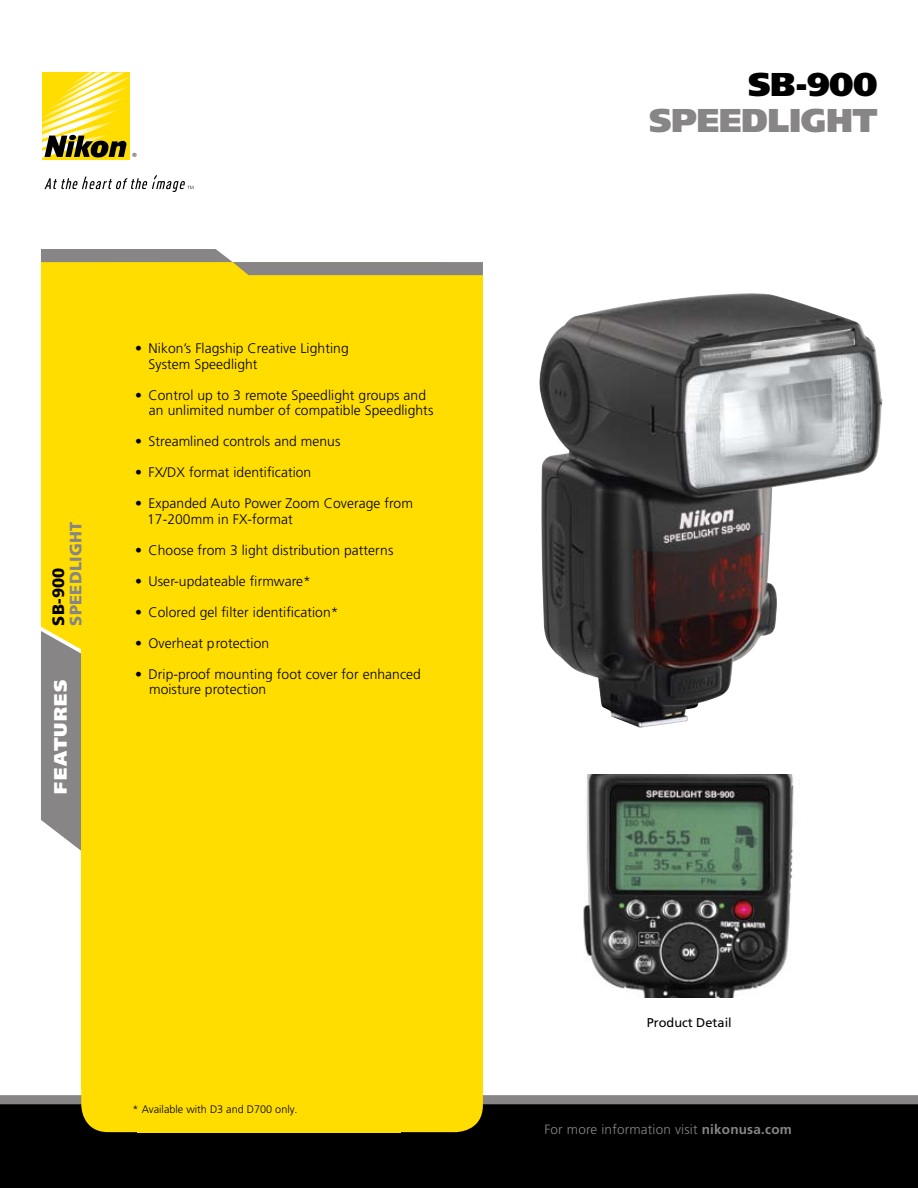
<style>
.page{position:relative;width:918px;height:1188px;background:#fff}
.page>*{position:absolute;margin:0;border:0;box-sizing:border-box;transform-origin:0 0}
.t1{font:900 33px "Frutiger";letter-spacing:-.015em;color:#878585}
.t2{font:900 33px "Frutiger";color:#000}
.t3{font:900 18px "Frutiger";color:#fff}
.t4{font:900 16.5px "Frutiger";letter-spacing:.015em;color:#878585}
.t5{font:900 16.5px "Frutiger";color:#000}
.t6{font:300 13.8px/15.3px "Frutiger";letter-spacing:.005em;color:#000}
.t7{font:300 13.5px "Frutiger";letter-spacing:.015em;color:#878585}
.t8{font:12.75px "Frutiger";color:#000}
.t9{font:300 10.8px "Frutiger";color:#000}
.t10{font:5.7px "Helvetica";color:#000}
.s1{font-weight:700}
</style>
<div class="page">
<div style="left:0;top:1097px;width:918px;height:91px;background:#000"></div>
<div style="left:0;top:1095px;width:918px;height:9px;background:#878585"></div>
<svg style="left:44px;top:175px;width:149px;height:17px"></svg>
<div style="left:42px;top:72px;width:88px;height:88px;background:#fd0"></div>
<svg style="left:42px;top:72px;width:88px;height:86px"></svg>
<img style="left:539px;top:293px;width:344px;height:435px">
<img style="left:583px;top:774px;width:211px;height:223px">
<div style="left:138px;top:1077px;width:263px;height:55px;background:#fd0"></div>
<div style="left:81px;top:262px;width:361px;height:826px;background:#fd0"></div>
<div style="left:410px;top:263px;width:73px;height:829px;background:#fd0"></div>
<div style="left:81px;top:1023px;width:110px;height:109px;background:#fd0;border-radius:27px"></div>
<div style="left:374px;top:1023px;width:109px;height:109px;background:#fd0;border-radius:27px"></div>
<svg style="left:41px;top:249px;width:442px;height:602px"></svg>
<p class="t10" style="left:132px;top:150px;width:6px">®</p>
<p class="t4" style="left:66px;top:626px;width:105px;rotate:-90deg">SPEEDLIGHT</p>
<p class="t5" style="left:48px;top:626px;width:60px;rotate:-90deg">SB-900</p>
<h2 class="t3" style="left:50px;top:794px;width:114px;rotate:-90deg">features</h2>
<p class="t6" style="left:148px;top:341px;width:202px;text-indent:-13px">• Nikon’s Flagship Creative Lighting<br>System Speedlight</p>
<p class="t6" style="left:149px;top:387px;width:286px;text-indent:-14px">• Control up to 3 remote Speedlight groups and an unlimited number of compatible Speedlights</p>
<p class="t6" style="left:135px;top:434px;width:207px">• Streamlined controls and menus</p>
<p class="t6" style="left:135px;top:465px;width:178px">• FX/DX format identification</p>
<p class="t6" style="left:147px;top:496px;width:267px;text-indent:-12px">• Expanded Auto Power Zoom Coverage from<br>17-200mm in FX-format</p>
<p class="t6" style="left:135px;top:542px;width:260px">• Choose from 3 light distribution patterns</p>
<p class="t6" style="left:135px;top:573px;width:177px">• User-updateable firmware*</p>
<p class="t6" style="left:135px;top:604px;width:205px">• Colored gel filter identification*</p>
<p class="t6" style="left:135px;top:635px;width:136px">• Overheat protection</p>
<p class="t6" style="left:149px;top:667px;width:273px;text-indent:-14px">• Drip-proof mounting foot cover for enhanced moisture protection</p>
<p class="t9" style="left:133px;top:1103px;width:166px">* Available with D3 and D700 only.</p>
<h1 class="t2" style="left:748px;top:64px;width:131px">SB-900</h1>
<h1 class="t1" style="left:649px;top:100px;width:230px">SPEEDLIGHT</h1>
<p class="t8" style="left:647px;top:1015px;width:87px">Product Detail</p>
<p class="t7" style="left:544px;top:1122px;width:249px">For more information visit <span class="s1">nikonusa.com</span></p>
</div>
